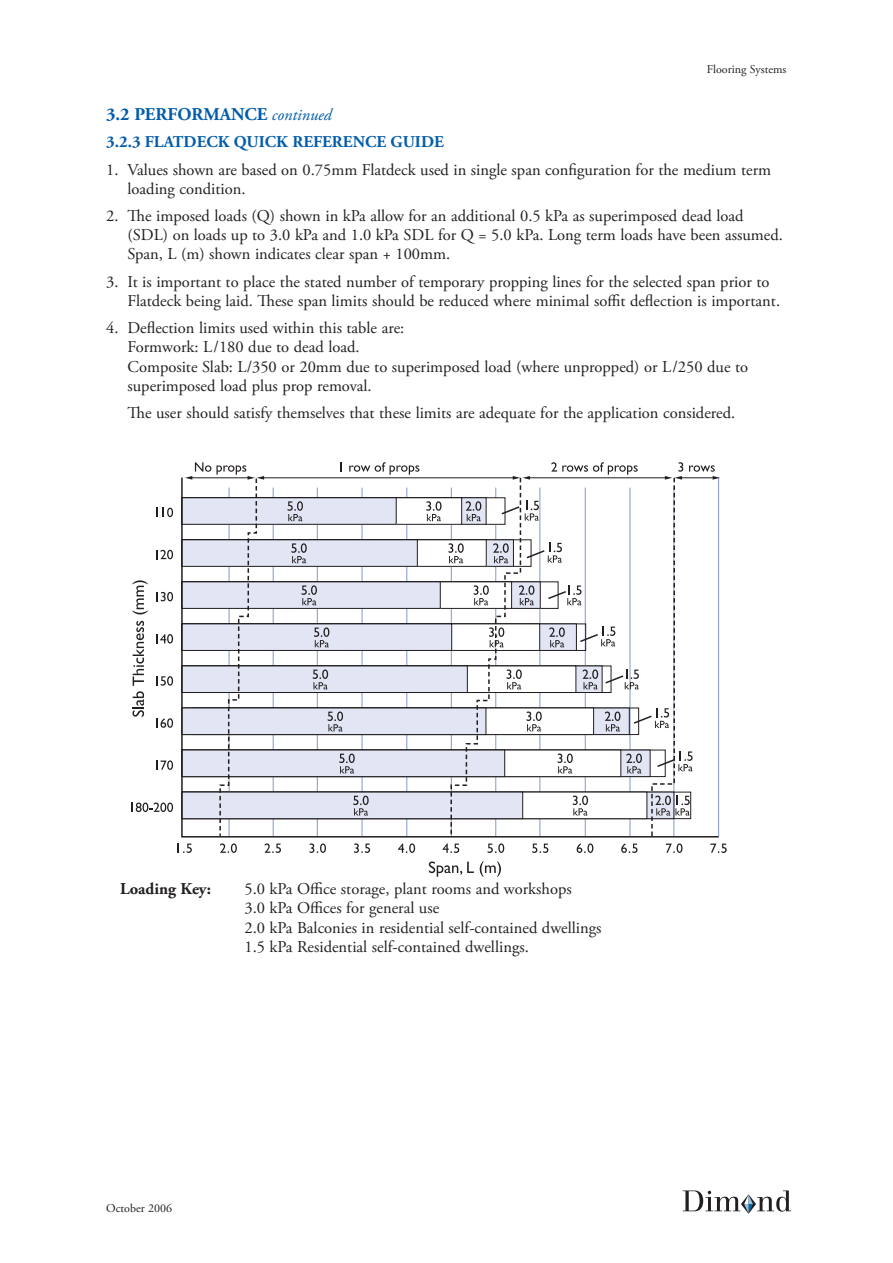
<style>
.page{position:relative;width:893px;height:1263px;background:#fff}
.page>*{position:absolute;margin:0;border:0;box-sizing:border-box;transform-origin:0 0}
.t1{font:700 18px "Adobe Garamond Pro";color:#005cab}
.t2{font:16.5px/19px "Adobe Garamond Pro";color:#231f20}
.t3{font:700 16.5px "Adobe Garamond Pro";color:#005cab}
.t4{font:700 16.5px "Adobe Garamond Pro";color:#231f20}
.t5{font:12px "Adobe Garamond Pro";color:#231f20}
.s1{font-weight:400;font-style:italic;font-size:16.5px}
</style>
<div class="page">
<svg style="left:683px;top:1190px;width:108px;height:24px"></svg>
<svg style="left:163px;top:508px;width:10px;height:9px"></svg>
<svg style="left:156px;top:550px;width:17px;height:9px"></svg>
<svg style="left:156px;top:592px;width:17px;height:9px"></svg>
<svg style="left:156px;top:634px;width:17px;height:10px"></svg>
<svg style="left:156px;top:676px;width:17px;height:10px"></svg>
<svg style="left:156px;top:718px;width:17px;height:10px"></svg>
<svg style="left:156px;top:760px;width:17px;height:10px"></svg>
<svg style="left:131px;top:803px;width:42px;height:9px"></svg>
<svg style="left:178px;top:844px;width:14px;height:9px"></svg>
<svg style="left:220px;top:843px;width:17px;height:10px"></svg>
<svg style="left:264px;top:843px;width:17px;height:10px"></svg>
<svg style="left:309px;top:843px;width:17px;height:10px"></svg>
<svg style="left:354px;top:843px;width:16px;height:10px"></svg>
<svg style="left:398px;top:843px;width:17px;height:10px"></svg>
<svg style="left:442px;top:843px;width:17px;height:10px"></svg>
<svg style="left:488px;top:843px;width:16px;height:10px"></svg>
<svg style="left:532px;top:844px;width:16px;height:9px"></svg>
<svg style="left:577px;top:843px;width:16px;height:10px"></svg>
<svg style="left:621px;top:843px;width:16px;height:10px"></svg>
<svg style="left:666px;top:843px;width:16px;height:10px"></svg>
<svg style="left:710px;top:844px;width:17px;height:9px"></svg>
<svg style="left:551px;top:462px;width:87px;height:13px"></svg>
<svg style="left:678px;top:462px;width:5px;height:10px"></svg>
<svg style="left:689px;top:465px;width:26px;height:7px"></svg>
<svg style="left:194px;top:462px;width:53px;height:13px"></svg>
<svg style="left:340px;top:462px;width:2px;height:10px"></svg>
<svg style="left:349px;top:462px;width:70px;height:13px"></svg>
<svg style="left:132px;top:621px;width:12px;height:96px"></svg>
<svg style="left:132px;top:580px;width:16px;height:34px"></svg>
<svg style="left:429px;top:862px;width:45px;height:15px"></svg>
<svg style="left:480px;top:861px;width:21px;height:16px"></svg>
<svg style="left:181px;top:476px;width:539px;height:362px"></svg>
<svg style="left:219px;top:476px;width:457px;height:362px"></svg>
<svg style="left:546px;top:586px;width:35px;height:19px"></svg>
<svg style="left:582px;top:669px;width:16px;height:20px"></svg>
<p class="t5" style="left:707px;top:64px;width:81px">Flooring Systems</p>
<p class="t1" style="left:106px;top:107px;width:227px">3.2 PERFORMANCE <span class="s1">continued</span></p>
<p class="t3" style="left:106px;top:135px;width:339px">3.2.3 FLATDECK QUICK REFERENCE GUIDE</p>
<p class="t2" style="left:128px;top:161px;width:645px;text-indent:-21px">1. Values shown are based on 0.75mm Flatdeck used in single span configuration for the medium term loading condition.</p>
<p class="t2" style="left:128px;top:208px;width:657px;text-indent:-21px">2. The imposed loads (Q) shown in kPa allow for an additional 0.5 kPa as superimposed dead load (SDL) on loads up to 3.0 kPa and 1.0 kPa SDL for Q = 5.0 kPa. Long term loads have been assumed.<br>Span, L (m) shown indicates clear span + 100mm.</p>
<p class="t2" style="left:128px;top:273px;width:654px;text-indent:-21px">3. It is important to place the stated number of temporary propping lines for the selected span prior to<br>Flatdeck being laid. These span limits should be reduced where minimal soffit deflection is important.</p>
<p class="t2" style="left:127px;top:320px;width:622px;text-indent:-21px">4. Deflection limits used within this table are:<br>Formwork: L/180 due to dead load.<br>Composite Slab: L/350 or 20mm due to superimposed load (where unpropped) or L/250 due to superimposed load plus prop removal.</p>
<p class="t2" style="left:127px;top:405px;width:609px">The user should satisfy themselves that these limits are adequate for the application considered.</p>
<p class="t4" style="left:120px;top:883px;width:92px">Loading Key:</p>
<p class="t2" style="left:244px;top:881px;width:358px">5.0 kPa Office storage, plant rooms and workshops<br>3.0 kPa Offices for general use<br>2.0 kPa Balconies in residential self-contained dwellings 1.5 kPa Residential self-contained dwellings.</p>
<p class="t5" style="left:106px;top:1203px;width:67px">October 2006</p>
</div>
